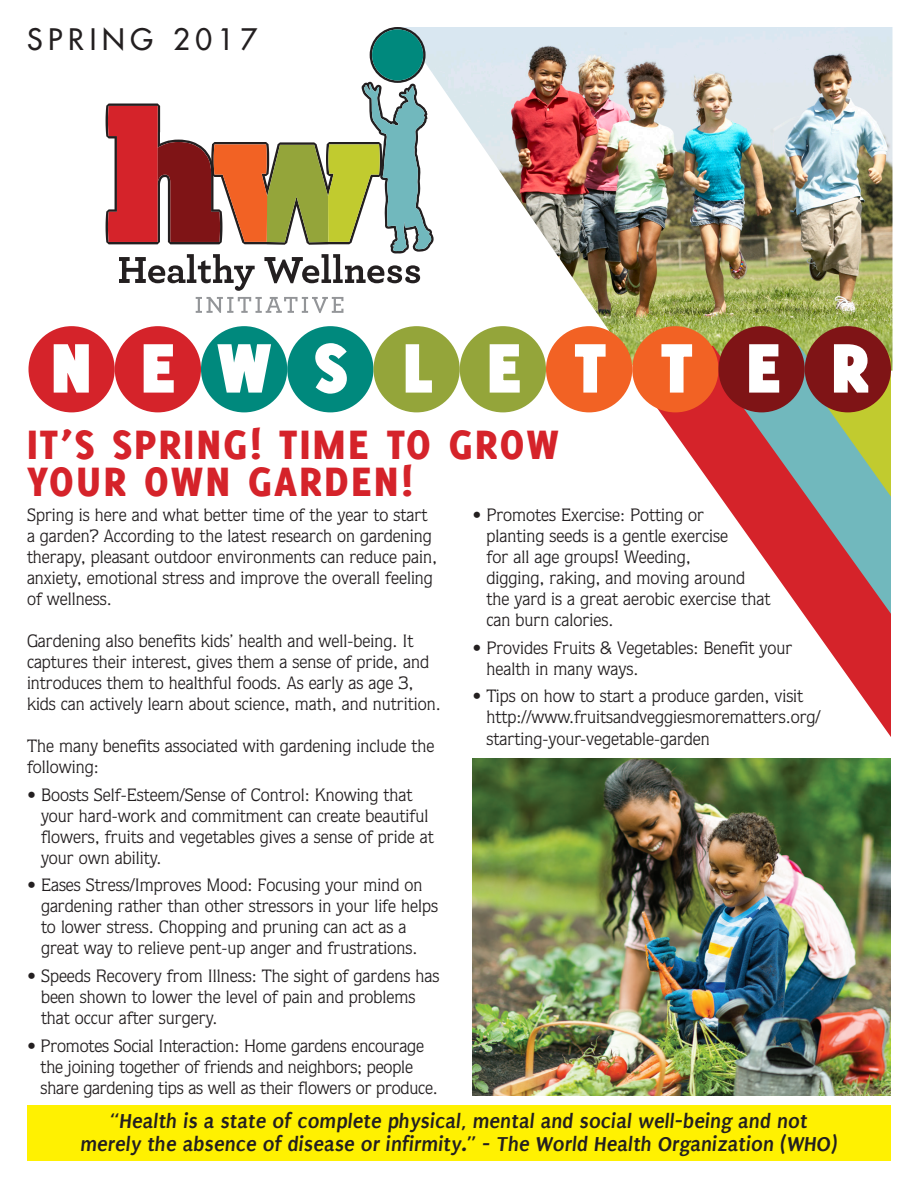
<style>
.page{position:relative;width:918px;height:1188px;background:#fff}
.page>*{position:absolute;margin:0;border:0;box-sizing:border-box;transform-origin:0 0}
.t1{font:800 72px "Delicious";letter-spacing:.77em;color:#fff}
.t2{font:800 45px/37.5px "Delicious";letter-spacing:.05em;color:#d5232a}
.t3{font:28.8px "Futura";letter-spacing:.2em;color:#231f20}
.t4{font:italic 700 21.75px/23.5px "Puritan";color:#231f20;text-align:center}
.t5{font:18px/21px "Quorum";color:#231f20}
</style>
<div class="page">
<img style="left:401px;top:27px;width:491px;height:344px">
<svg style="left:638px;top:346px;width:253px;height:391px"></svg>
<svg style="left:724px;top:346px;width:167px;height:268px;fill:#d5232a"></svg>
<div style="left:28px;top:326px;width:87px;height:86px;background:#d5232a;border-radius:50%"></div>
<div style="left:115px;top:326px;width:86px;height:86px;background:#d5232a;border-radius:50%"></div>
<div style="left:201px;top:326px;width:86px;height:86px;background:#00897d;border-radius:50%"></div>
<div style="left:287px;top:326px;width:86px;height:86px;background:#00897d;border-radius:50%"></div>
<div style="left:373px;top:326px;width:87px;height:86px;background:#94a53a;border-radius:50%"></div>
<div style="left:460px;top:326px;width:86px;height:86px;background:#94a53a;border-radius:50%"></div>
<div style="left:546px;top:326px;width:86px;height:86px;background:#f26224;border-radius:50%"></div>
<div style="left:632px;top:326px;width:86px;height:86px;background:#f26224;border-radius:50%"></div>
<div style="left:718px;top:326px;width:87px;height:86px;background:#7f1416;border-radius:50%"></div>
<div style="left:805px;top:326px;width:86px;height:86px;background:#7f1416;border-radius:50%"></div>
<svg style="left:53px;top:344px;width:36px;height:49px"></svg>
<svg style="left:143px;top:344px;width:31px;height:49px"></svg>
<svg style="left:217px;top:344px;width:54px;height:49px"></svg>
<svg style="left:315px;top:343px;width:32px;height:51px"></svg>
<svg style="left:405px;top:344px;width:27px;height:49px"></svg>
<svg style="left:489px;top:344px;width:31px;height:49px"></svg>
<svg style="left:575px;top:344px;width:31px;height:49px"></svg>
<svg style="left:661px;top:344px;width:32px;height:49px"></svg>
<svg style="left:749px;top:344px;width:31px;height:49px"></svg>
<svg style="left:809px;top:343px;width:82px;height:154px"></svg>
<svg style="left:196px;top:297px;width:147px;height:16px"></svg>
<svg style="left:106px;top:27px;width:328px;height:264px"></svg>
<div style="left:27px;top:1106px;width:864px;height:55px;background:#fff101"></div>
<img style="left:472px;top:758px;width:419px;height:337px">
<h3 class="t3" style="left:27px;top:20px;width:232px">SPRING 2017</h3>
<h1 class="t1" style="left:51px;top:326px;width:818px">NEWSLETTER</h1>
<h2 class="t2" style="left:27px;top:425px;width:533px">IT’S SPRING! TIME TO GROW<br>YOUR OWN GARDEN!</h2>
<p class="t5" style="left:27px;top:504px;width:412px">Spring is here and what better time of the year to start a garden? According to the latest research on gardening therapy, pleasant outdoor environments can reduce pain, anxiety, emotional stress and improve the overall feeling of wellness.</p>
<p class="t5" style="left:27px;top:630px;width:415px">Gardening also benefits kids’ health and well-being. It captures their interest, gives them a sense of pride, and introduces them to healthful foods. As early as age 3, kids can actively learn about science, math, and nutrition.</p>
<p class="t5" style="left:27px;top:735px;width:409px">The many benefits associated with gardening include the following:</p>
<p class="t5" style="left:41px;top:784px;width:394px;text-indent:-14px">• Boosts Self-Esteem/Sense of Control: Knowing that your hard-work and commitment can create beautiful flowers, fruits and vegetables gives a sense of pride at your own ability.</p>
<p class="t5" style="left:41px;top:874px;width:399px;text-indent:-14px">• Eases Stress/Improves Mood: Focusing your mind on gardening rather than other stressors in your life helps to lower stress. Chopping and pruning can act as a great way to relieve pent-up anger and frustrations.</p>
<p class="t5" style="left:41px;top:965px;width:400px;text-indent:-14px">• Speeds Recovery from Illness: The sight of gardens has been shown to lower the level of pain and problems that occur after surgery.</p>
<p class="t5" style="left:41px;top:1035px;width:399px;text-indent:-14px">• Promotes Social Interaction: Home gardens encourage the joining together of friends and neighbors; people share gardening tips as well as their flowers or produce.</p>
<p class="t5" style="left:487px;top:504px;width:286px;text-indent:-14px">• Promotes Exercise: Potting or<br>planting seeds is a gentle exercise<br>for all age groups! Weeding,<br>digging, raking, and moving around the yard is a great aerobic exercise that can burn calories.</p>
<p class="t5" style="left:487px;top:637px;width:307px;text-indent:-14px">• Provides Fruits &amp; Vegetables: Benefit your health in many ways.</p>
<p class="t5" style="left:487px;top:686px;width:336px;text-indent:-14px">• Tips on how to start a produce garden, visit http://www.fruitsandveggiesmorematters.org/ starting-your-vegetable-garden</p>
<p class="t4" style="left:80px;top:1109px;width:759px">“Health is a state of complete physical, mental and social well-being and not merely the absence of disease or infirmity.” - The World Health Organization (WHO)</p>
</div>
